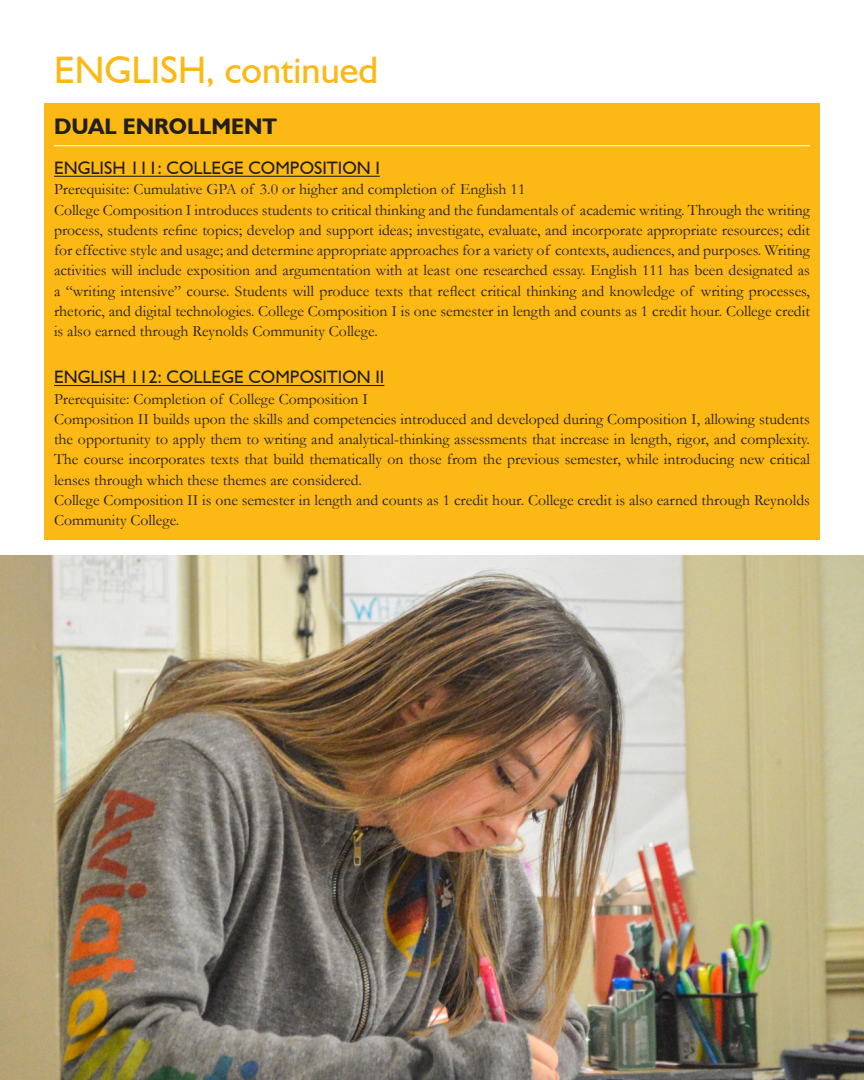
<style>
.page{position:relative;width:864px;height:1080px;background:#fff}
.page>*{position:absolute;margin:0;border:0;box-sizing:border-box;transform-origin:0 0}
.t1{font:38.25px "Humanist 521 BT";color:#fcb814}
.t2{font:700 22.5px "Humanist 521 BT";color:#231f20}
.t3{font:18px "Humanist 521 BT";color:#231f20}
.t4{font:15.75px/20.2px "Garamond";color:#231f20;text-align:justify}
</style>
<div class="page">
<div style="left:44px;top:104px;width:776px;height:436px;background:#fcb814"></div>
<hr style="left:54px;top:176px;width:326px;height:1px;background:#231f20">
<hr style="left:54px;top:385px;width:330px;height:1px;background:#231f20">
<hr style="left:54px;top:145px;width:756px;height:1px;background:#fff">
<img style="left:0;top:555px;width:864px;height:525px">
<p class="t1" style="left:54px;top:46px;width:326px">ENGLISH, continued</p>
<p class="t2" style="left:54px;top:112px;width:225px">DUAL ENROLLMENT</p>
<p class="t3" style="left:54px;top:157px;width:327px">ENGLISH 111: COLLEGE COMPOSITION I</p>
<p class="t4" style="left:54px;top:179px;width:473px">Prerequisite: Cumulative GPA of 3.0 or higher and completion of English 11</p>
<p class="t4" style="left:54px;top:199px;width:758px">College Composition I introduces students to critical thinking and the fundamentals of academic writing. Through the writing process, students refine topics; develop and support ideas; investigate, evaluate, and incorporate appropriate resources; edit for effective style and usage; and determine appropriate approaches for a variety of contexts, audiences, and purposes. Writing activities will include exposition and argumentation with at least one researched essay. English 111 has been designated as a “writing intensive” course. Students will produce texts that reflect critical thinking and knowledge of writing processes, rhetoric, and digital technologies. College Composition I is one semester in length and counts as 1 credit hour. College credit is also earned through Reynolds Community College.</p>
<p class="t3" style="left:54px;top:366px;width:332px">ENGLISH 112: COLLEGE COMPOSITION II</p>
<p class="t4" style="left:54px;top:388px;width:316px">Prerequisite: Completion of College Composition I</p>
<p class="t4" style="left:54px;top:409px;width:758px">Composition II builds upon the skills and competencies introduced and developed during Composition I, allowing students the opportunity to apply them to writing and analytical-thinking assessments that increase in length, rigor, and complexity.<br>The course incorporates texts that build thematically on those from the previous semester, while introducing new critical lenses through which these themes are considered.</p>
<p class="t4" style="left:54px;top:490px;width:757px">College Composition II is one semester in length and counts as 1 credit hour. College credit is also earned through Reynolds<br>Community College.</p>
</div>
